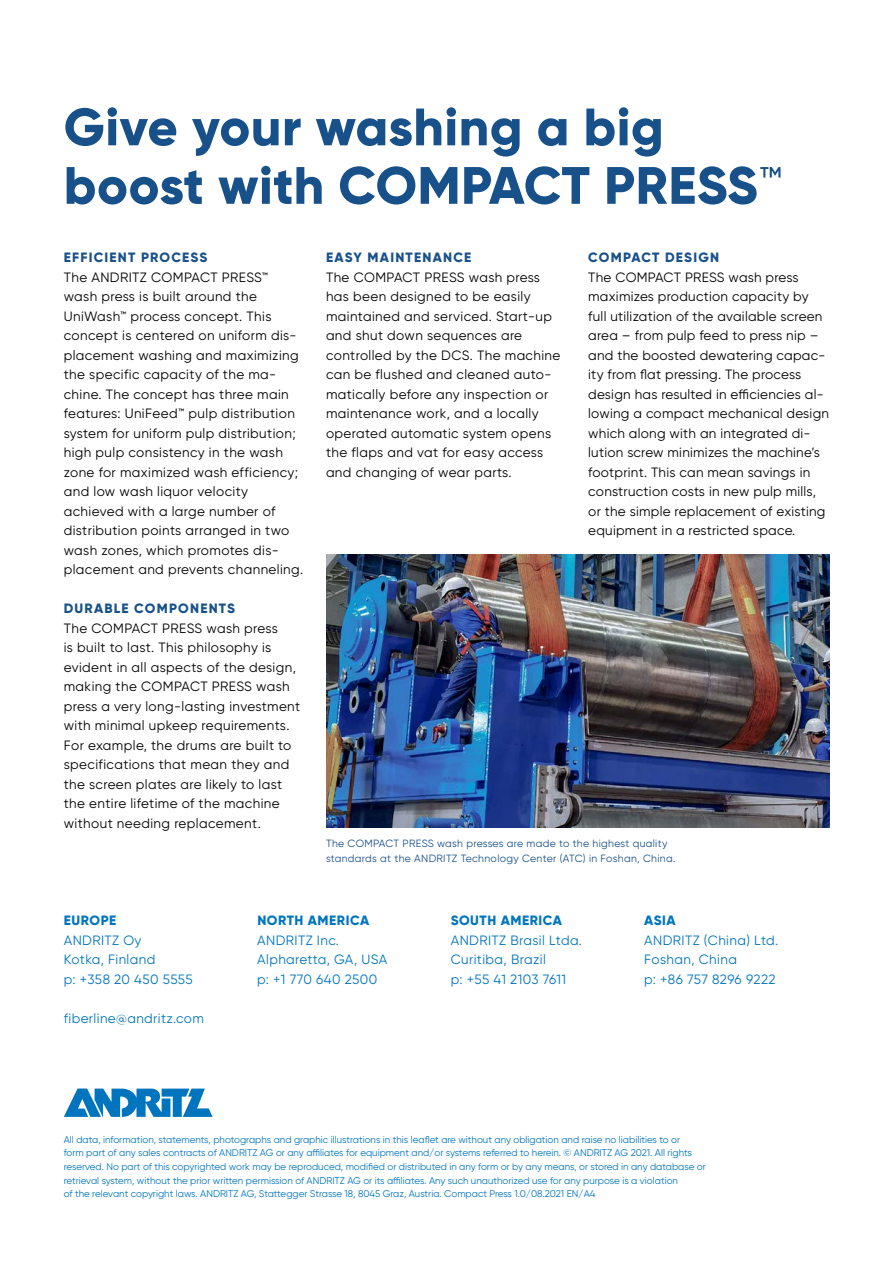
<style>
.page{position:relative;width:893px;height:1263px;background:#fff}
.page>*{position:absolute;margin:0;border:0;box-sizing:border-box;transform-origin:0 0}
.t1{font:800 52.5px/58.5px "Gilroy";letter-spacing:.01em;color:#18518a}
.t2{font:13.5px/19.5px "Gilroy";letter-spacing:.03em;color:#000}
.t3{font:13.5px/19.5px "Gilroy";letter-spacing:.03em;color:#0075be}
.t4{font:800 13.5px "Gilroy";letter-spacing:.09em;color:#18518a}
.t5{font:800 13.5px "Gilroy";letter-spacing:.04em;color:#0075be}
.t6{font:10.5px/15px "Gilroy";letter-spacing:.03em;color:#18518a}
.t7{font:9.75px/13.5px "Gilroy";color:#0075be}
.s1{font-weight:400}
</style>
<div class="page">
<svg style="left:64px;top:1088px;width:149px;height:29px"></svg>
<img style="left:326px;top:555px;width:503px;height:273px">
<h1 class="t1" style="left:64px;top:97px;width:720px">Give your washing a big boost with COMPACT PRESS<span class="s1">™</span></h1>
<p class="t4" style="left:64px;top:249px;width:145px">EFFICIENT PROCESS</p>
<p class="t2" style="left:64px;top:267px;width:241px">The ANDRITZ COMPACT PRESS™ wash press is built around the UniWash™ process concept. This concept is centered on uniform dis&shy;placement washing and maximizing the specific capacity of the ma&shy;chine. The concept has three main features: UniFeed™ pulp distribution system for uniform pulp distribution; high pulp consistency in the wash zone for maximized wash efficiency; and low wash liquor velocity achieved with a large number of distribution points arranged in two wash zones, which promotes dis&shy;placement and prevents channeling.</p>
<p class="t4" style="left:64px;top:600px;width:173px">DURABLE COMPONENTS</p>
<p class="t2" style="left:64px;top:618px;width:238px">The COMPACT PRESS wash press<br>is built to last. This philosophy is evident in all aspects of the design, making the COMPACT PRESS wash press a very long-lasting investment with minimal upkeep requirements.<br>For example, the drums are built to specifications that mean they and the screen plates are likely to last the entire lifetime of the machine without needing replacement.</p>
<p class="t4" style="left:326px;top:249px;width:147px">EASY MAINTENANCE</p>
<p class="t2" style="left:326px;top:267px;width:236px">The COMPACT PRESS wash press has been designed to be easily maintained and serviced. Start-up and shut down sequences are controlled by the DCS. The machine can be flushed and cleaned auto&shy;matically before any inspection or maintenance work, and a locally operated automatic system opens the flaps and vat for easy access and changing of wear parts.</p>
<p class="t4" style="left:588px;top:249px;width:132px">COMPACT DESIGN</p>
<p class="t2" style="left:588px;top:267px;width:242px">The COMPACT PRESS wash press maximizes production capacity by full utilization of the available screen area – from pulp feed to press nip – and the boosted dewatering capac&shy;ity from flat pressing. The process design has resulted in efficiencies al&shy;lowing a compact mechanical design which along with an integrated di&shy;lution screw minimizes the machine’s footprint. This can mean savings in construction costs in new pulp mills, or the simple replacement of existing equipment in a restricted space.</p>
<p class="t6" style="left:326px;top:836px;width:351px">The COMPACT PRESS wash presses are made to the highest quality standards at the ANDRITZ Technology Center (ATC) in Foshan, China.</p>
<p class="t5" style="left:64px;top:912px;width:54px">EUROPE</p>
<p class="t3" style="left:64px;top:930px;width:130px">ANDRITZ Oy<br>Kotka, Finland<br>p: +358 20 450 5555</p>
<p class="t3" style="left:64px;top:1008px;width:142px">fiberline@andritz.com</p>
<p class="t5" style="left:257px;top:912px;width:113px">NORTH AMERICA</p>
<p class="t3" style="left:257px;top:930px;width:132px">ANDRITZ Inc.<br>Alpharetta, GA, USA p: +1 770 640 2500</p>
<p class="t5" style="left:451px;top:912px;width:113px">SOUTH AMERICA</p>
<p class="t3" style="left:451px;top:930px;width:133px">ANDRITZ Brasil Ltda.<br>Curitiba, Brazil<br>p: +55 41 2103 7611</p>
<p class="t5" style="left:644px;top:912px;width:33px">ASIA</p>
<p class="t3" style="left:644px;top:930px;width:136px">ANDRITZ (China) Ltd.<br>Foshan, China<br>p: +86 757 8296 9222</p>
<p class="t7" style="left:64px;top:1133px;width:643px">All data, information, statements, photographs and graphic illustrations in this leaflet are without any obligation and raise no liabilities to or<br>form part of any sales contracts of ANDRITZ AG or any affiliates for equipment and/or systems referred to herein. © ANDRITZ AG 2021. All rights reserved. No part of this copyrighted work may be reproduced, modified or distributed in any form or by any means, or stored in any database or retrieval system, without the prior written permission of ANDRITZ AG or its affiliates. Any such unauthorized use for any purpose is a violation<br>of the relevant copyright laws. ANDRITZ AG, Stattegger Strasse 18, 8045 Graz, Austria. Compact Press 1.0/08.2021 EN/A4</p>
</div>
